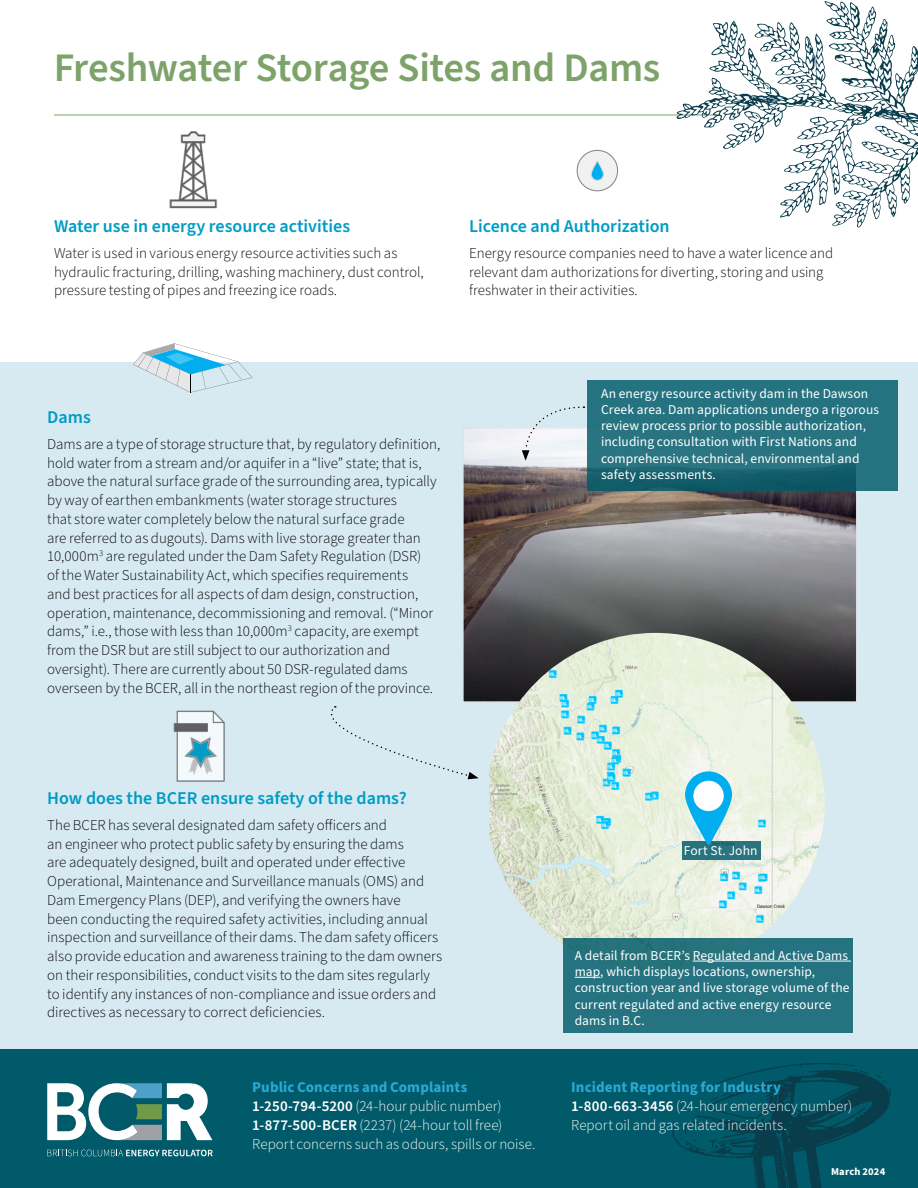
<style>
.page{position:relative;width:918px;height:1188px;background:#fff}
.page>*{position:absolute;margin:0;border:0;box-sizing:border-box;transform-origin:0 0}
.t1{font:600 40.5px "Source Sans Pro";letter-spacing:-.01em;color:#7da36a}
.t2{font:600 18px "Source Sans Pro";color:#009cc5}
.t3{font:300 15px/18.8px "Source Sans Pro";color:#000}
.t4{font:300 15px/18.8px "Source Sans Pro";color:#fff}
.t5{font:13.5px/16.2px "Source Sans Pro";letter-spacing:.005em;color:#fff}
.t6{font:700 10.5px "Source Sans Pro";letter-spacing:.02em;color:#fff}
.s1{font-weight:700;color:#2aa8d5}
.s2{font-weight:600}
</style>
<div class="page">
<div style="left:0;top:1048px;width:918px;height:140px;background:#005a69"></div>
<svg style="left:672px;top:1076px;width:218px;height:112px"></svg>
<svg style="left:875px;top:1074px;width:16px;height:22px"></svg>
<svg style="left:674px;top:1063px;width:194px;height:112px"></svg>
<svg style="left:47px;top:1150px;width:166px;height:6px"></svg>
<svg style="left:47px;top:1083px;width:165px;height:57px"></svg>
<div style="left:0;top:362px;width:918px;height:686px;background:#d7e9f1"></div>
<img style="left:465px;top:429px;width:390px;height:271px">
<img style="left:489px;top:633px;width:336px;height:338px">
<hr style="left:54px;top:115px;width:667px;height:1px;background:#7da36a">
<img style="left:169px;top:131px;width:48px;height:78px">
<svg style="left:133px;top:343px;width:119px;height:50px"></svg>
<svg style="left:330px;top:706px;width:149px;height:73px"></svg>
<div style="left:564px;top:938px;width:289px;height:95px;background:#257280"></div>
<svg style="left:587px;top:380px;width:310px;height:110px;background:#236e7c"></svg>
<div style="left:682px;top:841px;width:78px;height:19px;background:#29747e"></div>
<hr style="left:693px;top:961px;width:158px;height:1px;background:#fff">
<svg style="left:575px;top:977px;width:25px;height:1px"></svg>
<svg style="left:522px;top:406px;width:62px;height:55px"></svg>
<img style="left:173px;top:710px;width:52px;height:72px">
<svg style="left:676px;top:1px;width:242px;height:227px"></svg>
<svg style="left:685px;top:771px;width:47px;height:75px;background:#4cc1e7"></svg>
<div style="left:693px;top:781px;width:31px;height:30px;background:#fff;border-radius:50%"></div>
<svg style="left:177px;top:712px;width:47px;height:69px;background:#c5d6db"></svg>
<div style="left:577px;top:150px;width:41px;height:41px;background:#f1f1f2;border-radius:50%"></div>
<div style="left:577px;top:150px;width:41px;height:41px;border:1px solid #808285;border-radius:50%"></div>
<svg style="left:591px;top:161px;width:12px;height:19px"></svg>
<div style="left:591px;top:161px;width:13px;height:19px;border:1px solid #d1d3d4;border-radius:6px"></div>
<h1 class="t1" style="left:54px;top:40px;width:608px">Freshwater Storage Sites and Dams</h1>
<p class="t2" style="left:54px;top:214px;width:298px">Water use in energy resource activities</p>
<p class="t3" style="left:54px;top:244px;width:371px">Water is used in various energy resource activities such as hydraulic fracturing, drilling, washing machinery, dust control, pressure testing of pipes and freezing ice roads.</p>
<p class="t2" style="left:469px;top:214px;width:202px">Licence and Authorization</p>
<p class="t3" style="left:469px;top:244px;width:366px">Energy resource companies need to have a water licence and relevant dam authorizations for diverting, storing and using freshwater in their activities.</p>
<p class="t2" style="left:47px;top:405px;width:45px">Dams</p>
<p class="t3" style="left:47px;top:435px;width:395px">Dams are a type of storage structure that, by regulatory definition, hold water from a stream and/or aquifer in a “live” state; that is, above the natural surface grade of the surrounding area, typically by way of earthen embankments (water storage structures<br>that store water completely below the natural surface grade<br>are referred to as dugouts). Dams with live storage greater than 10,000m<sup>3</sup> are regulated under the Dam Safety Regulation (DSR)<br>of the Water Sustainability Act, which specifies requirements<br>and best practices for all aspects of dam design, construction, operation, maintenance, decommissioning and removal. (“Minor dams,” i.e., those with less than 10,000m<sup>3</sup> capacity, are exempt from the DSR but are still subject to our authorization and oversight). There are currently about 50 DSR-regulated dams overseen by the BCER, all in the northeast region of the province.</p>
<p class="t5" style="left:601px;top:386px;width:279px">An energy resource activity dam in the Dawson Creek area. Dam applications undergo a rigorous review process prior to possible authorization, including consultation with First Nations and comprehensive technical, environmental and safety assessments.</p>
<p class="t2" style="left:47px;top:786px;width:361px">How does the BCER ensure safety of the dams?</p>
<p class="t3" style="left:47px;top:816px;width:396px">The BCER has several designated dam safety officers and<br>an engineer who protect public safety by ensuring the dams<br>are adequately designed, built and operated under effective Operational, Maintenance and Surveillance manuals (OMS) and Dam Emergency Plans (DEP), and verifying the owners have<br>been conducting the required safety activities, including annual inspection and surveillance of their dams. The dam safety officers also provide education and awareness training to the dam owners on their responsibilities, conduct visits to the dam sites regularly to identify any instances of non-compliance and issue orders and directives as necessary to correct deficiencies.</p>
<p class="t5" style="left:684px;top:843px;width:75px">Fort St. John</p>
<p class="t5" style="left:575px;top:948px;width:276px">A detail from BCER’s Regulated and Active Dams map, which displays locations, ownership, construction year and live storage volume of the current regulated and active energy resource dams in B.C.</p>
<p class="t4" style="left:252px;top:1078px;width:285px"><span class="s1">Public Concerns and Complaints </span><span class="s2">1-250-794-5200</span> (24-hour public number)<br><span class="s2">1-877-500-BCER</span> (2237) (24-hour toll free)<br>Report concerns such as odours, spills or noise.</p>
<p class="t4" style="left:571px;top:1078px;width:283px"><span class="s1">Incident Reporting for Industry<br></span><span class="s2">1-800-663-3456</span> (24-hour emergency number)<br>Report oil and gas related incidents.</p>
<p class="t6" style="left:831px;top:1164px;width:56px">March 2024</p>
</div>
